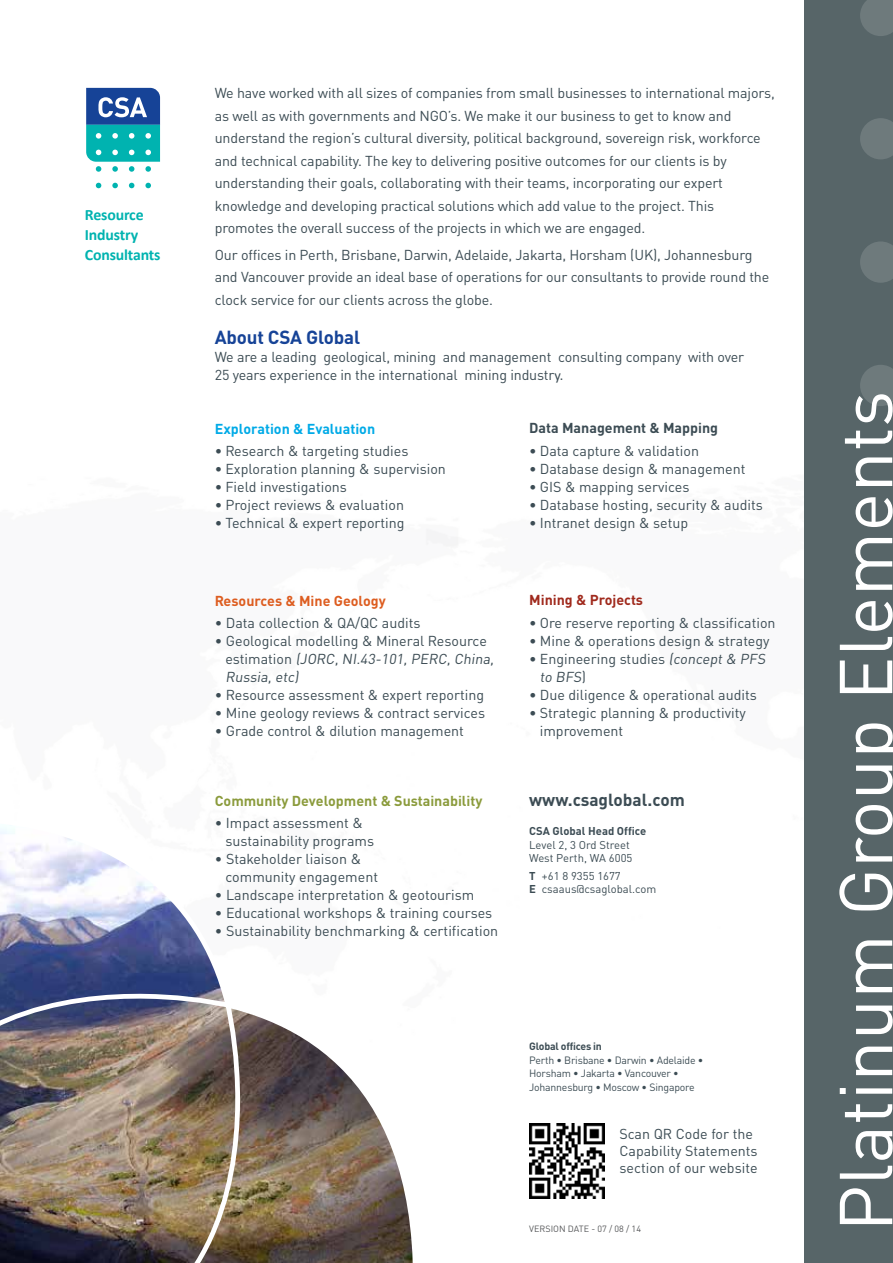
<style>
.page{position:relative;width:893px;height:1263px;background:#fff}
.page>*{position:absolute;margin:0;border:0;box-sizing:border-box;transform-origin:0 0}
.t1{font:700 18.75px "DINOT";letter-spacing:-.01em;color:#164397}
.t2{font:700 17.25px "DINOT";color:#3c4c54}
.t3{font:700 15.75px/20.1px "Calibri";letter-spacing:-.01em;color:#00b3b0}
.t4{font:14.25px/22.5px "DINOT";letter-spacing:-.01em;color:#3c4c54}
.t5{font:700 14.25px "DINOT";color:#8b9b3c}
.t6{font:700 14.25px "DINOT";color:#3c4c54}
.t7{font:700 14.25px "DINOT";color:#00aae7}
.t8{font:700 14.25px "DINOT";color:#dd5d20}
.t9{font:700 14.25px "DINOT";color:#a02a1d}
.t10{font:11.25px/13.5px "DINOT";color:#3c4c54}
.t11{font:700 11.25px "DINOT";color:#3c4c54}
.t12{font:10.5px/13.5px "DINOT";letter-spacing:-.02em;color:#3c4c54}
.t13{font:700 10.5px "DINOT";letter-spacing:-.02em;color:#3c4c54}
.t14{font:9px "DINOT";color:#58595b}
.s1{font-family:"Calibri"}
.s2{font-weight:700}
</style>
<div class="page">
<div style="left:804px;top:0;width:89px;height:1263px;background:#576568"></div>
<img style="left:0;top:825px;width:413px;height:438px">
<svg style="left:96px;top:183px;width:5px;height:5px"></svg>
<svg style="left:112px;top:183px;width:6px;height:5px"></svg>
<svg style="left:129px;top:183px;width:5px;height:5px"></svg>
<svg style="left:145px;top:183px;width:6px;height:5px"></svg>
<svg style="left:86px;top:88px;width:74px;height:84px"></svg>
<svg style="left:860px;top:241px;width:33px;height:42px"></svg>
<svg style="left:860px;top:118px;width:33px;height:41px"></svg>
<svg style="left:860px;top:0;width:33px;height:36px"></svg>
<svg style="left:839px;top:365px;width:54px;height:859px"></svg>
<img style="left:529px;top:1123px;width:75px;height:75px">
<p class="t3" style="left:85px;top:204px;width:77px">Resource<br>Industry<br>Consultants</p>
<p class="t4" style="left:215px;top:81px;width:562px">We have worked with all sizes of companies from small businesses to international majors, as well as with governments and NGO’s. We make it our business to get to know and understand the region’s cultural diversity, political background, sovereign risk, workforce and technical capability. The key to delivering positive outcomes for our clients is by understanding their goals, collaborating with their teams, incorporating our expert knowledge and developing practical solutions which add value to the project. This promotes the overall success of the projects in which we are engaged.</p>
<p class="t4" style="left:215px;top:243px;width:556px">Our offices in Perth, Brisbane, Darwin, Adelaide, Jakarta, Horsham (UK), Johannesburg and Vancouver provide an ideal base of operations for our consultants to provide round the clock service for our clients across the globe.</p>
<h1 class="t1" style="left:215px;top:325px;width:147px">About CSA Global</h1>
<p class="t4" style="left:215px;top:347px;width:531px;line-height:18px">We are a leading geological, mining and management consulting company with over<br>25 years experience in the international mining industr<span class="s1">y.</span></p>
<p class="t7" style="left:215px;top:419px;width:162px">Exploration &amp; Evaluation</p>
<p class="t4" style="left:215px;top:439px;width:195px">• Research &amp; targeting studies</p>
<p class="t4" style="left:215px;top:457px;width:233px">• Exploration planning &amp; supervision</p>
<p class="t4" style="left:215px;top:475px;width:134px">• Field investigations</p>
<p class="t4" style="left:215px;top:493px;width:191px">• Project reviews &amp; evaluation</p>
<p class="t4" style="left:215px;top:511px;width:191px">• Technical &amp; expert reporting</p>
<p class="t8" style="left:215px;top:591px;width:172px">Resources &amp; Mine Geology</p>
<p class="t4" style="left:215px;top:611px;width:207px">• Data collection &amp; QA/QC audits</p>
<p class="t4" style="left:225px;top:631px;width:273px;line-height:18px;text-indent:-11px">• Geological modelling &amp; Mineral Resource est i m a t i o n (JORC, NI.43-101, PERC, China,<br>Russia, etc)</p>
<p class="t4" style="left:215px;top:683px;width:271px">• Resource assessment &amp; expert reporting</p>
<p class="t4" style="left:215px;top:701px;width:272px">• Mine geology reviews &amp; contract services</p>
<p class="t4" style="left:215px;top:719px;width:251px">• Grade control &amp; dilution management</p>
<p class="t5" style="left:215px;top:791px;width:269px">Community Development &amp; Sustainability</p>
<p class="t4" style="left:226px;top:814px;width:150px;line-height:18px;text-indent:-11px">• Impact assessment &amp; sustainability programs</p>
<p class="t4" style="left:226px;top:850px;width:154px;line-height:18px;text-indent:-11px">• Stakeholder liaison &amp; community engagement</p>
<p class="t4" style="left:215px;top:883px;width:261px">• Landscape interpretation &amp; geotourism</p>
<p class="t4" style="left:215px;top:901px;width:279px">• Educational workshops &amp; training courses</p>
<p class="t4" style="left:215px;top:919px;width:285px">• Sustainability benchmarking &amp; certification</p>
<p class="t6" style="left:529px;top:419px;width:190px">Data Management &amp; Mapping</p>
<p class="t4" style="left:529px;top:439px;width:171px">• Data capture &amp; validation</p>
<p class="t4" style="left:529px;top:457px;width:218px">• Database design &amp; management</p>
<p class="t4" style="left:529px;top:475px;width:162px">• GIS &amp; mapping services</p>
<p class="t4" style="left:529px;top:493px;width:235px">• Database hosting, security &amp; audits</p>
<p class="t4" style="left:529px;top:511px;width:161px">• Intranet design &amp; setup</p>
<p class="t9" style="left:529px;top:591px;width:115px">Mining &amp; Projects</p>
<p class="t4" style="left:529px;top:611px;width:248px">• Ore reserve reporting &amp; classification</p>
<p class="t4" style="left:529px;top:629px;width:242px">• Mine &amp; operations design &amp; strategy</p>
<p class="t4" style="left:540px;top:649px;width:230px;line-height:18px;text-indent:-11px">• Engineering studies (concept &amp; PFS to BFS)</p>
<p class="t4" style="left:529px;top:683px;width:229px">• Due diligence &amp; operational audits</p>
<p class="t4" style="left:540px;top:703px;width:207px;line-height:18px;text-indent:-11px">• Strategic planning &amp; productivity improvement</p>
<p class="t2" style="left:529px;top:788px;width:157px">www.csaglobal.com</p>
<p class="t11" style="left:529px;top:824px;width:119px">CSA Global Head Office</p>
<p class="t10" style="left:529px;top:837px;width:105px">Level 2, 3 Ord Street<br>West Perth, WA 6005</p>
<p class="t10" style="left:529px;top:869px;width:129px"><span class="s2">T</span> +61 8 9355 1677<br><span class="s2">E</span> csaaus@csaglobal.com</p>
<p class="t13" style="left:529px;top:1039px;width:74px">Global offices in</p>
<p class="t12" style="left:529px;top:1053px;width:176px">Perth • Brisbane • Darwin • Adelaide •<br>Horsham • Jakarta • Vancouver •<br>Johannesburg • Moscow • Singapore</p>
<p class="t4" style="left:619px;top:1125px;width:140px;line-height:17.1px">Scan QR Code for the<br>Capability Statements section of our website</p>
<p class="t14" style="left:529px;top:1223px;width:113px">VERSION DATE - 07 / 08 / 14</p>
</div>
